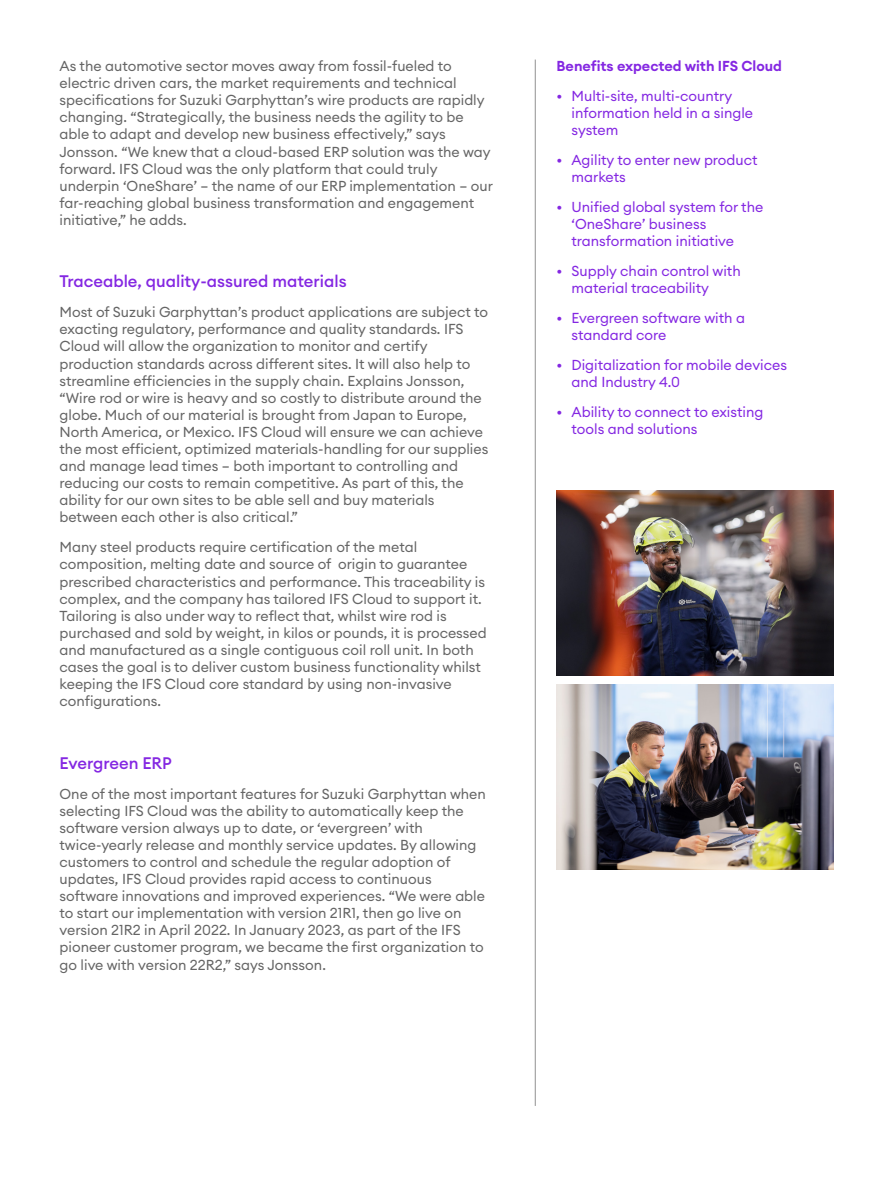
<style>
.page{position:relative;width:893px;height:1191px;background:#fff}
.page>*{position:absolute;margin:0;border:0;box-sizing:border-box;transform-origin:0 0}
.t1{font:500 16.5px "Euclid Circular A";color:#8427e2}
.t2{font:14.25px/17.1px "Euclid Circular A";color:#656565}
.t3{font:14.25px/17.1px "Euclid Circular A";color:#8427e2}
.t4{font:600 14.25px "Euclid Circular A";color:#8427e2}
</style>
<div class="page">
<hr style="left:535px;top:60px;width:1px;height:1046px;background:#919191">
<img style="left:556px;top:490px;width:277px;height:185px">
<img style="left:556px;top:684px;width:277px;height:185px">
<p class="t2" style="left:60px;top:57px;width:435px">As the automotive sector moves away from fossil-fueled to electric driven cars, the market requirements and technical specifications for Suzuki Garphyttan’s wire products are rapidly changing. “Strategically, the business needs the agility to be able to adapt and develop new business effectively,” says Jonsson. “We knew that a cloud-based ERP solution was the way forward. IFS Cloud was the only platform that could truly underpin ‘OneShare’ – the name of our ERP implementation – our far-reaching global business transformation and engagement initiative,” he adds.</p>
<p class="t1" style="left:60px;top:271px;width:289px">Traceable, quality-assured materials</p>
<p class="t2" style="left:60px;top:303px;width:430px">Most of Suzuki Garphyttan’s product applications are subject to exacting regulatory, performance and quality standards. IFS Cloud will allow the organization to monitor and certify production standards across different sites. It will also help to streamline efficiencies in the supply chain. Explains Jonsson, “Wire rod or wire is heavy and so costly to distribute around the globe. Much of our material is brought from Japan to Europe, North America, or Mexico. IFS Cloud will ensure we can achieve the most efficient, optimized materials-handling for our supplies and manage lead times – both important to controlling and reducing our costs to remain competitive. As part of this, the ability for our own sites to be able sell and buy materials between each other is also critical.”</p>
<p class="t2" style="left:60px;top:538px;width:429px">Many steel products require certification of the metal composition, melting date and source of origin to guarantee prescribed characteristics and performance. This traceability is complex, and the company has tailored IFS Cloud to support it.<br>Tailoring is also under way to reflect that, whilst wire rod is purchased and sold by weight, in kilos or pounds, it is processed and manufactured as a single contiguous coil roll unit. In both cases the goal is to deliver custom business functionality whilst keeping the IFS Cloud core standard by using non-invasive configurations.</p>
<p class="t1" style="left:60px;top:752px;width:114px">Evergreen ERP</p>
<p class="t2" style="left:60px;top:784px;width:428px">One of the most important features for Suzuki Garphyttan when selecting IFS Cloud was the ability to automatically keep the software version always up to date, or ‘evergreen’ with twice-yearly release and monthly service updates. By allowing customers to control and schedule the regular adoption of updates, IFS Cloud provides rapid access to continuous software innovations and improved experiences. “We were able to start our implementation with version 21R1, then go live on version 21R2 in April 2022. In January 2023, as part of the IFS pioneer customer program, we became the first organization to go live with version 22R2,” says Jonsson.</p>
<p class="t4" style="left:556px;top:57px;width:227px">Benefits expected with IFS Cloud</p>
<p class="t3" style="left:571px;top:87px;width:183px;text-indent:-15px">• Multi-site, multi-country information held in a single system</p>
<p class="t3" style="left:571px;top:151px;width:188px;text-indent:-15px">• Agility to enter new product markets</p>
<p class="t3" style="left:571px;top:198px;width:193px;text-indent:-15px">• Unified global system for the ‘OneShare’ business transformation initiative</p>
<p class="t3" style="left:571px;top:262px;width:171px;text-indent:-15px">• Supply chain control with material traceability</p>
<p class="t3" style="left:571px;top:309px;width:175px;text-indent:-15px">• Evergreen software with a standard core</p>
<p class="t3" style="left:571px;top:356px;width:217px;text-indent:-15px">• Digitalization for mobile devices and Industry 4.0</p>
<p class="t3" style="left:571px;top:403px;width:193px;text-indent:-15px">• Ability to connect to existing tools and solutions</p>
</div>
